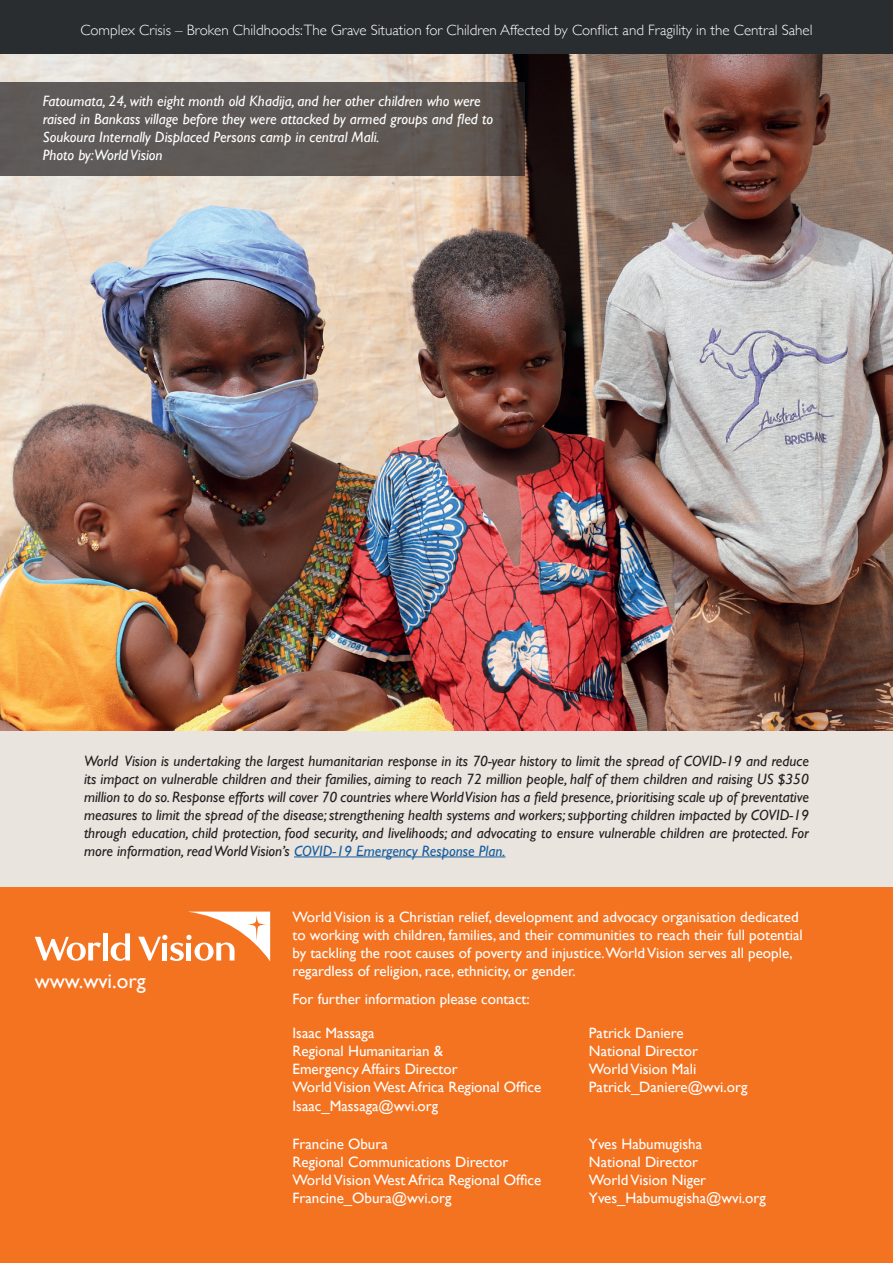
<style>
.page{position:relative;width:893px;height:1263px;background:#fff}
.page>*{position:absolute;margin:0;border:0;box-sizing:border-box;transform-origin:0 0}
.t1{font:21px "Gill Sans";color:#fff}
.t2{font:15px/18px "Gill Sans";color:#fff}
.t3{font:italic 15px/18px "Gill Sans";color:#231f20;text-align:justify}
.t4{font:italic 15px/18px "Gill Sans";color:#fff}
.t5{font:300 15px "Gill Sans";color:#fff}
.s1{color:#175d9e}
</style>
<div class="page">
<div style="left:0;top:0;width:892px;height:1263px;background:#e9e4de"></div>
<div style="left:0;top:887px;width:893px;height:376px;background:#f47321"></div>
<div style="left:103px;top:933px;width:5px;height:27px;background:#fff"></div>
<svg style="left:35px;top:937px;width:66px;height:24px"></svg>
<svg style="left:138px;top:911px;width:132px;height:50px"></svg>
<svg style="left:111px;top:933px;width:19px;height:28px"></svg>
<div style="left:0;top:0;width:893px;height:56px;background:#292d2f"></div>
<img style="left:0;top:54px;width:893px;height:676px">
<div style="left:0;top:82px;width:524px;height:94px;background:#5f5957"></div>
<hr style="left:294px;top:856px;width:211px;height:1px;background:#175d9e">
<p class="t5" style="left:80px;top:18px;width:734px">Complex Crisis – Broken Childhoods:The Grave Situation for Children Affected by Conflict and Fragility in the Central Sahel</p>
<p class="t4" style="left:43px;top:92px;width:452px">Fatoumata, 24, with eight month old Khadija, and her other children who were raised in Bankass village before they were attacked by armed groups and fled to Soukoura Internally Displaced Persons camp in central Mali.<br>Photo by:World Vision</p>
<p class="t3" style="left:84px;top:752px;width:726px">World Vision is undertaking the largest humanitarian response in its 70-year history to limit the spread of COVID-19 and reduce its impact on vulnerable children and their families, aiming to reach 72 million people, half of them children and raising US $350 million to do so. Response efforts will cover 70 countries where World Vision has a field presence, prioritising scale up of preventative measures to limit the spread of the disease; strengthening health systems and workers; supporting children impacted by COVID-19 through education, child protection, food security, and livelihoods; and advocating to ensure vulnerable children are protected. For more information, read World Vision’s <span class="s1">COVID-19 Emergency Response Plan.</span></p>
<h1 class="t1" style="left:35px;top:968px;width:113px">www.wvi.org</h1>
<p class="t2" style="left:292px;top:908px;width:512px">World Vision is a Christian relief, development and advocacy organisation dedicated to working with children, families, and their communities to reach their full potential by tackling the root causes of poverty and injustice.World Vision serves all people, regardless of religion, race, ethnicity, or gender.</p>
<p class="t2" style="left:292px;top:989px;width:239px">For further information please contact:</p>
<p class="t2" style="left:292px;top:1024px;width:250px">Isaac Massaga<br>Regional Humanitarian &amp;<br>Emergency Affairs Director<br>World Vision West Africa Regional Office<br>Isaac_Massaga@wvi.org</p>
<p class="t2" style="left:589px;top:1024px;width:160px">Patrick Daniere<br>National Director<br>World Vision Mali<br>Patrick_Daniere@wvi.org</p>
<p class="t2" style="left:292px;top:1135px;width:250px">Francine Obura<br>Regional Communications Director<br>World Vision West Africa Regional Office<br>Francine_Obura@wvi.org</p>
<p class="t2" style="left:589px;top:1135px;width:178px">Yves Habumugisha<br>National Director<br>World Vision Niger<br>Yves_Habumugisha@wvi.org</p>
</div>
